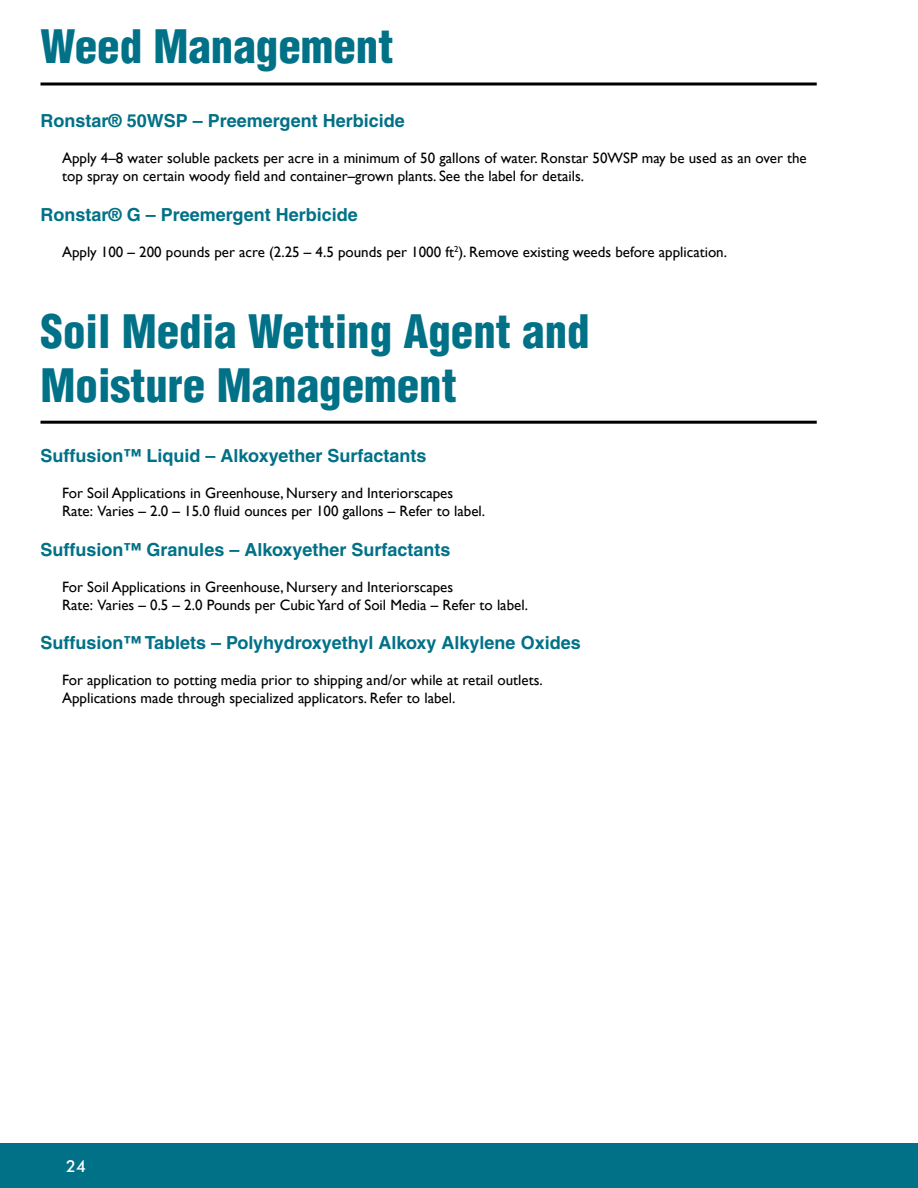
<style>
.page{position:relative;width:918px;height:1188px;background:#fff}
.page>*{position:absolute;margin:0;border:0;box-sizing:border-box;transform-origin:0 0}
.t1{font:900 condensed 45px/54px "Helvetica";color:#007187}
.t2{font:700 18px "Helvetica";color:#007187}
.t3{font:16.5px "Futuri SW";color:#fff}
.t4{font:15px/18px "Gill Sans";color:#000}
</style>
<div class="page">
<div style="left:0;top:1144px;width:918px;height:44px;background:#007187"></div>
<hr style="left:40px;top:421px;width:777px;height:3px;background:#000">
<svg style="left:40px;top:82px;width:777px;height:4px;background:#3f3f3f"></svg>
<h1 class="t1" style="left:40px;top:19px;width:354px">Weed Management</h1>
<p class="t2" style="left:40px;top:110px;width:366px">Ronstar® 50WSP – Preemergent Herbicide</p>
<p class="t4" style="left:62px;top:149px;width:746px">Apply 4–8 water soluble packets per acre in a minimum of 50 gallons of water. Ronstar 50WSP may be used as an over the top spray on certain woody field and container–grown plants. See the label for details.</p>
<p class="t2" style="left:40px;top:204px;width:319px">Ronstar® G – Preemergent Herbicide</p>
<p class="t4" style="left:62px;top:243px;width:666px">Apply 100 – 200 pounds per acre (2.25 – 4.5 pounds per 1000 ft<sup>2</sup>). Remove existing weeds before application.</p>
<h1 class="t1" style="left:40px;top:304px;width:551px">Soil Media Wetting Agent and<br>Moisture Management</h1>
<p class="t2" style="left:40px;top:445px;width:388px">Suffusion™ Liquid – Alkoxyether Surfactants</p>
<p class="t4" style="left:62px;top:484px;width:424px">For Soil Applications in Greenhouse, Nursery and Interiorscapes<br>Rate: Varies – 2.0 – 15.0 fluid ounces per 100 gallons – Refer to label.</p>
<p class="t2" style="left:40px;top:538px;width:411px">Suffusion™ Granules – Alkoxyether Surfactants</p>
<p class="t4" style="left:62px;top:578px;width:467px">For Soil Applications in Greenhouse, Nursery and Interiorscapes<br>Rate: Varies – 0.5 – 2.0 Pounds per Cubic Yard of Soil Media – Refer to label.</p>
<p class="t2" style="left:40px;top:632px;width:542px">Suffusion™ Tablets – Polyhydroxyethyl Alkoxy Alkylene Oxides</p>
<p class="t4" style="left:62px;top:671px;width:482px">For application to potting media prior to shipping and/or while at retail outlets.<br>Applications made through specialized applicators. Refer to label.</p>
<p class="t3" style="left:66px;top:1156px;width:21px">24</p>
</div>
